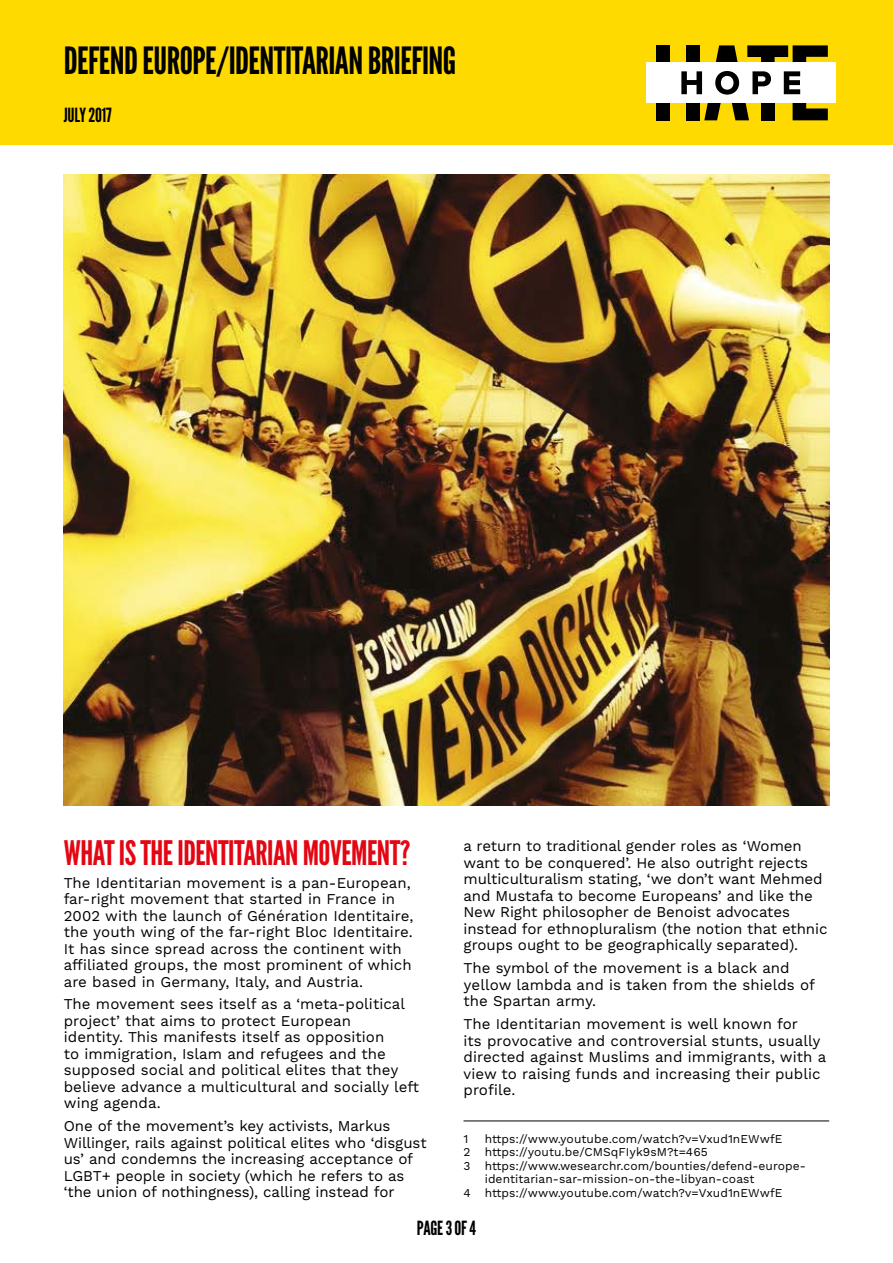
<style>
.page{position:relative;width:893px;height:1263px;background:#fff}
.page>*{position:absolute;margin:0;border:0;box-sizing:border-box;transform-origin:0 0}
.t1{font:37.5px "League Gothic";letter-spacing:-.015em;color:#000}
.t2{font:33.75px "League Gothic";letter-spacing:-.015em;color:#e30613}
.t3{font:19.5px "League Gothic";letter-spacing:-.015em;color:#000}
.t4{font:15px/16.5px "Work Sans";letter-spacing:.005em;color:#000}
.t5{font:12px "Work Sans";letter-spacing:.005em;color:#000}
</style>
<div class="page">
<div style="left:0;top:0;width:893px;height:145px;background:#ffda00"></div>
<div style="left:686px;top:45px;width:13px;height:18px;background:#000"></div>
<div style="left:656px;top:103px;width:14px;height:17px;background:#000"></div>
<div style="left:656px;top:45px;width:14px;height:18px;background:#000"></div>
<svg style="left:704px;top:103px;width:17px;height:17px"></svg>
<div style="left:686px;top:103px;width:13px;height:17px;background:#000"></div>
<svg style="left:732px;top:103px;width:17px;height:17px"></svg>
<svg style="left:716px;top:45px;width:22px;height:18px"></svg>
<div style="left:761px;top:103px;width:14px;height:17px;background:#000"></div>
<svg style="left:747px;top:45px;width:81px;height:18px"></svg>
<svg style="left:793px;top:103px;width:35px;height:17px"></svg>
<div style="left:646px;top:63px;width:190px;height:40px;background:#fff"></div>
<svg style="left:681px;top:71px;width:21px;height:23px"></svg>
<svg style="left:715px;top:71px;width:24px;height:24px"></svg>
<svg style="left:752px;top:71px;width:19px;height:23px"></svg>
<svg style="left:784px;top:71px;width:16px;height:23px"></svg>
<hr style="left:463px;top:1120px;width:366px;height:1px;background:#000">
<img style="left:64px;top:174px;width:765px;height:632px">
<h1 class="t1" style="left:64px;top:39px;width:394px">DEFEND EUROPE/IDENTITARIAN BRIEFING</h1>
<h3 class="t3" style="left:64px;top:104px;width:49px">JULY 2017</h3>
<h2 class="t2" style="left:64px;top:832px;width:348px">WHAT IS THE IDENTITARIAN MOVEMENT?</h2>
<p class="t4" style="left:64px;top:875px;width:351px">The Identitarian movement is a pan-European, far-right movement that started in France in 2002 with the launch of Génération Identitaire, the youth wing of the far-right Bloc Identitaire.<br>It has since spread across the continent with affiliated groups, the most prominent of which are based in Germany, Italy, and Austria.</p>
<p class="t4" style="left:64px;top:997px;width:357px">The movement sees itself as a ‘meta-political project’ that aims to protect European<br>identity. This manifests itself as opposition<br>to immigration, Islam and refugees and the supposed social and political elites that they believe advance a multicultural and socially left wing agenda.</p>
<p class="t4" style="left:64px;top:1119px;width:364px">One of the movement’s key activists, Markus Willinger, rails against political elites who ‘disgust us’ and condemns the increasing acceptance of LGBT+ people in society (which he refers to as ‘the union of nothingness), calling instead for</p>
<p class="t4" style="left:463px;top:838px;width:365px">a return to traditional gender roles as ‘Women want to be conquered’. He also outright rejects multiculturalism stating, ‘we don’t want Mehmed and Mustafa to become Europeans’ and like the New Right philosopher de Benoist advocates instead for ethnopluralism (the notion that ethnic groups ought to be geographically separated).</p>
<p class="t4" style="left:463px;top:960px;width:353px">The symbol of the movement is a black and yellow lambda and is taken from the shields of the Spartan army.</p>
<p class="t4" style="left:463px;top:1016px;width:364px">The Identitarian movement is well known for<br>its provocative and controversial stunts, usually directed against Muslims and immigrants, with a view to raising funds and increasing their public profile.</p>
<p class="t5" style="left:463px;top:1131px;width:6px">1</p>
<p class="t5" style="left:485px;top:1131px;width:299px">https://www.youtube.com/watch?v=Vxud1nEWwfE</p>
<p class="t5" style="left:463px;top:1145px;width:246px">2 https://youtu.be/CMSqFIyk9sM?t=465</p>
<p class="t5" style="left:463px;top:1158px;width:344px">3 https://www.wesearchr.com/bounties/defend-europe-</p>
<p class="t5" style="left:485px;top:1172px;width:271px">identitarian-sar-mission-on-the-libyan-coast</p>
<p class="t5" style="left:463px;top:1185px;width:320px">4 https://www.youtube.com/watch?v=Vxud1nEWwfE</p>
<h3 class="t3" style="left:417px;top:1216px;width:61px">PAGE 3 OF 4</h3>
</div>
